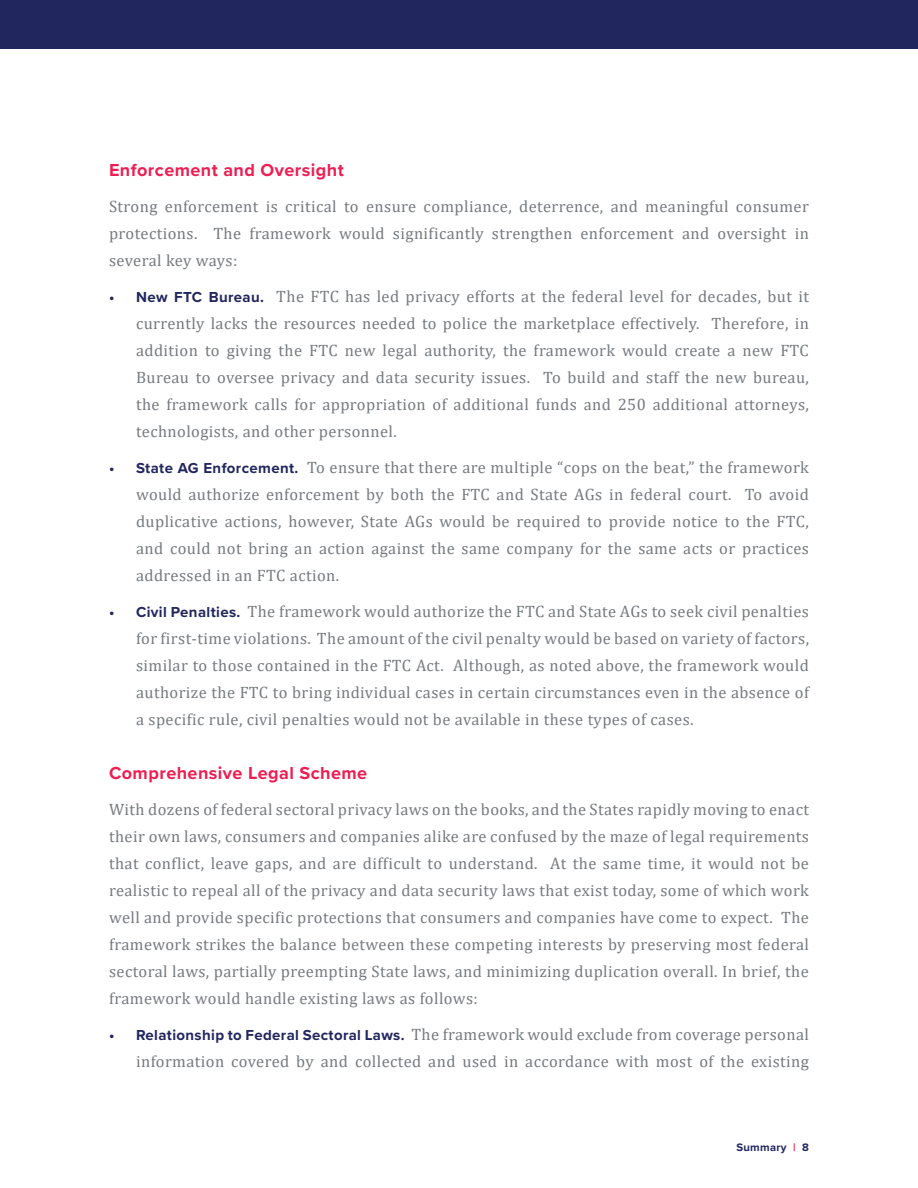
<style>
.page{position:relative;width:918px;height:1188px;background:#fff}
.page>*{position:absolute;margin:0;border:0;box-sizing:border-box;transform-origin:0 0}
.t1{font:700 18px "Proxima Nova";letter-spacing:.025em;color:#ee1d52}
.t2{font:16.5px/27px "Cambria";letter-spacing:.025em;color:#767b7f;text-align:justify}
.t3{font:700 11.25px "Proxima Nova";letter-spacing:.025em;color:#21265e}
.s1{font-family:"Proxima Nova";font-weight:700;font-size:15px;color:#21265e}
.s2{color:#ee1d52}
</style>
<div class="page">
<div style="left:0;top:0;width:918px;height:49px;background:#21265e"></div>
<p class="t1" style="left:109px;top:157px;width:236px">Enforcement and Oversight</p>
<p class="t2" style="left:109px;top:193px;width:701px">Strong enforcement is critical to ensure compliance, deterrence, and meaningful consumer protections. The framework would significantly strengthen enforcement and oversight in several key ways:</p>
<p class="t2" style="left:136px;top:283px;width:674px;text-indent:-27px"><span class="s1">• New FTC Bureau.</span> The FTC has led privacy efforts at the federal level for decades, but it currently lacks the resources needed to police the marketplace effectively. Therefore, in addition to giving the FTC new legal authority, the framework would create a new FTC Bureau to oversee privacy and data security issues. To build and staff the new bureau, the framework calls for appropriation of additional funds and 250 additional attorneys, technologists, and other personnel.</p>
<p class="t2" style="left:136px;top:454px;width:674px;text-indent:-27px"><span class="s1">• State AG Enforcement.</span> To ensure that there are multiple “cops on the beat,” the framework would authorize enforcement by both the FTC and State AGs in federal court. To avoid duplicative actions, however, State AGs would be required to provide notice to the FTC, and could not bring an action against the same company for the same acts or practices addressed in an FTC action.</p>
<p class="t2" style="left:136px;top:598px;width:675px;text-indent:-27px"><span class="s1">• Civil Penalties.</span> The framework would authorize the FTC and State AGs to seek civil penalties for first-time violations. The amount of the civil penalty would be based on variety of factors, similar to those contained in the FTC Act. Although, as noted above, the framework would authorize the FTC to bring individual cases in certain circumstances even in the absence of a specific rule, civil penalties would not be available in these types of cases.</p>
<p class="t1" style="left:109px;top:760px;width:260px">Comprehensive Legal Scheme</p>
<p class="t2" style="left:109px;top:796px;width:702px">With dozens of federal sectoral privacy laws on the books, and the States rapidly moving to enact their own laws, consumers and companies alike are confused by the maze of legal requirements that conflict, leave gaps, and are difficult to understand. At the same time, it would not be realistic to repeal all of the privacy and data security laws that exist today, some of which work well and provide specific protections that consumers and companies have come to expect. The framework strikes the balance between these competing interests by preserving most federal sectoral laws, partially preempting State laws, and minimizing duplication overall. In brief, the framework would handle existing laws as follows:</p>
<p class="t2" style="left:109px;top:1021px;width:701px;text-align:right"><span class="s1">• Relationship to Federal Sectoral Laws.</span> The framework would exclude from coverage personal information covered by and collected and used in accordance with most of the existing</p>
<p class="t3" style="left:736px;top:1138px;width:74px">Summary <span class="s2">|</span> 8</p>
</div>
